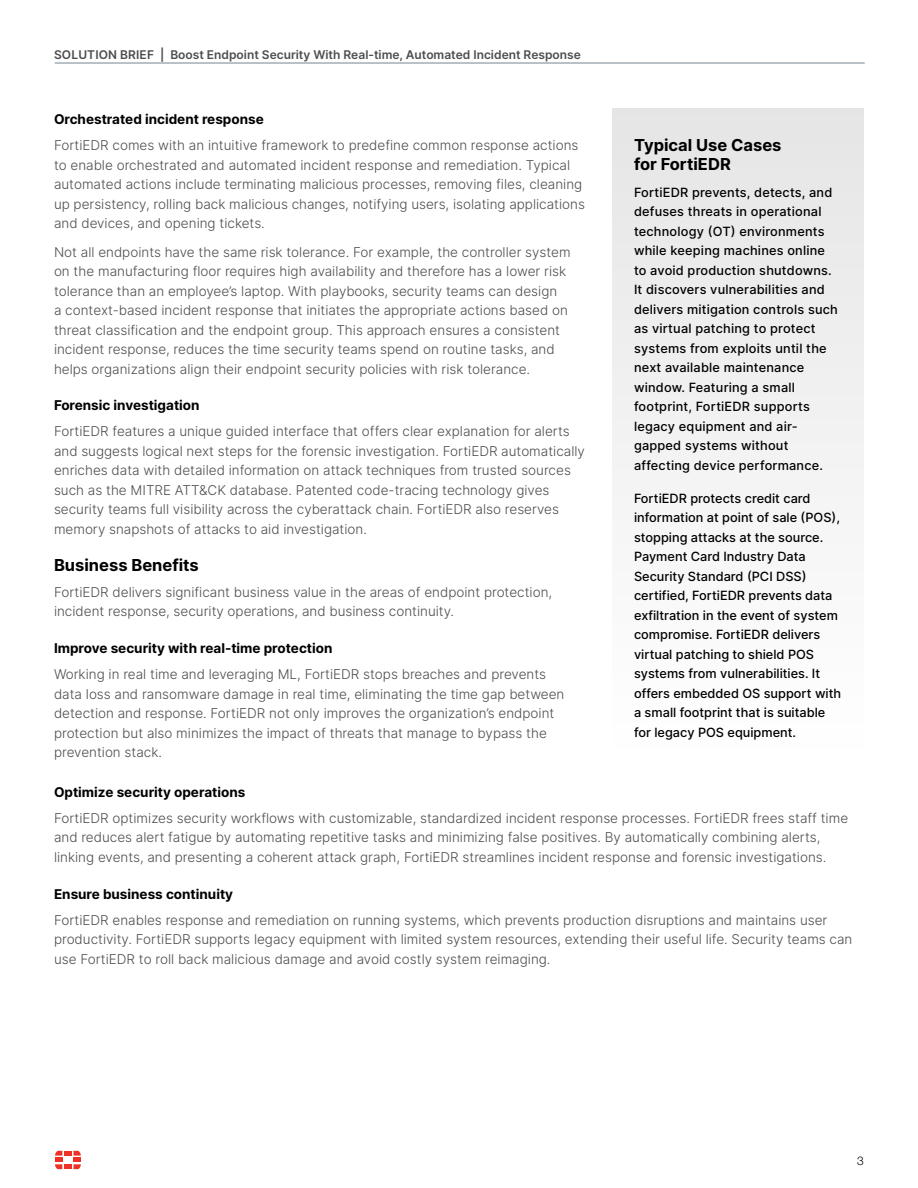
<style>
.page{position:relative;width:918px;height:1188px;background:#fff}
.page>*{position:absolute;margin:0;border:0;box-sizing:border-box;transform-origin:0 0}
.t1{font:700 16.5px/19.5px "Inter";color:#000}
.t2{font:300 13.5px/19.5px "Inter";color:#4d4d4f}
.t3{font:700 13.5px "Inter";color:#000}
.t4{font:500 12.75px/19.5px "Inter";letter-spacing:.005em;color:#000}
.t5{font:600 12px "Inter";color:#4d4d4f}
.t6{font:300 12px "Helvetica Neue LT Pro";color:#000}
</style>
<div class="page">
<hr style="left:55px;top:63px;width:810px;height:1px;background:#738592">
<div style="left:64px;top:1151px;width:8px;height:5px;background:#ee3124"></div>
<div style="left:64px;top:1164px;width:8px;height:5px;background:#ee3124"></div>
<svg style="left:55px;top:1151px;width:7px;height:18px"></svg>
<svg style="left:74px;top:1151px;width:7px;height:18px"></svg>
<div style="left:612px;top:108px;width:252px;height:648px;background:#f2f2f2"></div>
<p class="t5" style="left:54px;top:46px;width:528px">SOLUTION BRIEF | Boost Endpoint Security With Real-time, Automated Incident Response</p>
<p class="t3" style="left:54px;top:109px;width:211px">Orchestrated incident response</p>
<p class="t2" style="left:54px;top:135px;width:533px">FortiEDR comes with an intuitive framework to predefine common response actions to enable orchestrated and automated incident response and remediation. Typical automated actions include terminating malicious processes, removing files, cleaning up persistency, rolling back malicious changes, notifying users, isolating applications and devices, and opening tickets.</p>
<p class="t2" style="left:54px;top:242px;width:518px">Not all endpoints have the same risk tolerance. For example, the controller system on the manufacturing floor requires high availability and therefore has a lower risk tolerance than an employee’s laptop. With playbooks, security teams can design<br>a context-based incident response that initiates the appropriate actions based on threat classification and the endpoint group. This approach ensures a consistent incident response, reduces the time security teams spend on routine tasks, and helps organizations align their endpoint security policies with risk tolerance.</p>
<p class="t3" style="left:54px;top:396px;width:147px">Forensic investigation</p>
<p class="t2" style="left:54px;top:422px;width:532px">FortiEDR features a unique guided interface that offers clear explanation for alerts and suggests logical next steps for the forensic investigation. FortiEDR automatically enriches data with detailed information on attack techniques from trusted sources such as the MITRE ATT&amp;CK database. Patented code-tracing technology gives security teams full visibility across the cyberattack chain. FortiEDR also reserves memory snapshots of attacks to aid investigation.</p>
<p class="t1" style="left:54px;top:555px;width:146px">Business Benefits</p>
<p class="t2" style="left:54px;top:582px;width:500px">FortiEDR delivers significant business value in the areas of endpoint protection, incident response, security operations, and business continuity.</p>
<p class="t3" style="left:54px;top:638px;width:280px">Improve security with real-time protection</p>
<p class="t2" style="left:54px;top:665px;width:512px">Working in real time and leveraging ML, FortiEDR stops breaches and prevents data loss and ransomware damage in real time, eliminating the time gap between detection and response. FortiEDR not only improves the organization’s endpoint protection but also minimizes the impact of threats that manage to bypass the prevention stack.</p>
<p class="t1" style="left:634px;top:135px;width:149px">Typical Use Cases for FortiEDR</p>
<p class="t4" style="left:634px;top:182px;width:205px">FortiEDR prevents, detects, and defuses threats in operational technology (OT) environments while keeping machines online to avoid production shutdowns.<br>It discovers vulnerabilities and delivers mitigation controls such as virtual patching to protect systems from exploits until the next available maintenance window. Featuring a small footprint, FortiEDR supports legacy equipment and air&shy;gapped systems without affecting device performance.</p>
<p class="t4" style="left:634px;top:488px;width:209px">FortiEDR protects credit card information at point of sale (POS), stopping attacks at the source.<br>Payment Card Industry Data<br>Security Standard (PCI DSS) certified, FortiEDR prevents data exfiltration in the event of system compromise. FortiEDR delivers virtual patching to shield POS systems from vulnerabilities. It offers embedded OS support with a small footprint that is suitable for legacy POS equipment.</p>
<p class="t3" style="left:54px;top:782px;width:193px">Optimize security operations</p>
<p class="t2" style="left:54px;top:808px;width:796px">FortiEDR optimizes security workflows with customizable, standardized incident response processes. FortiEDR frees staff time and reduces alert fatigue by automating repetitive tasks and minimizing false positives. By automatically combining alerts, linking events, and presenting a coherent attack graph, FortiEDR streamlines incident response and forensic investigations.</p>
<p class="t3" style="left:54px;top:884px;width:181px">Ensure business continuity</p>
<p class="t2" style="left:54px;top:910px;width:800px">FortiEDR enables response and remediation on running systems, which prevents production disruptions and maintains user productivity. FortiEDR supports legacy equipment with limited system resources, extending their useful life. Security teams can use FortiEDR to roll back malicious damage and avoid costly system reimaging.</p>
<p class="t6" style="left:857px;top:1154px;width:8px">3</p>
</div>
